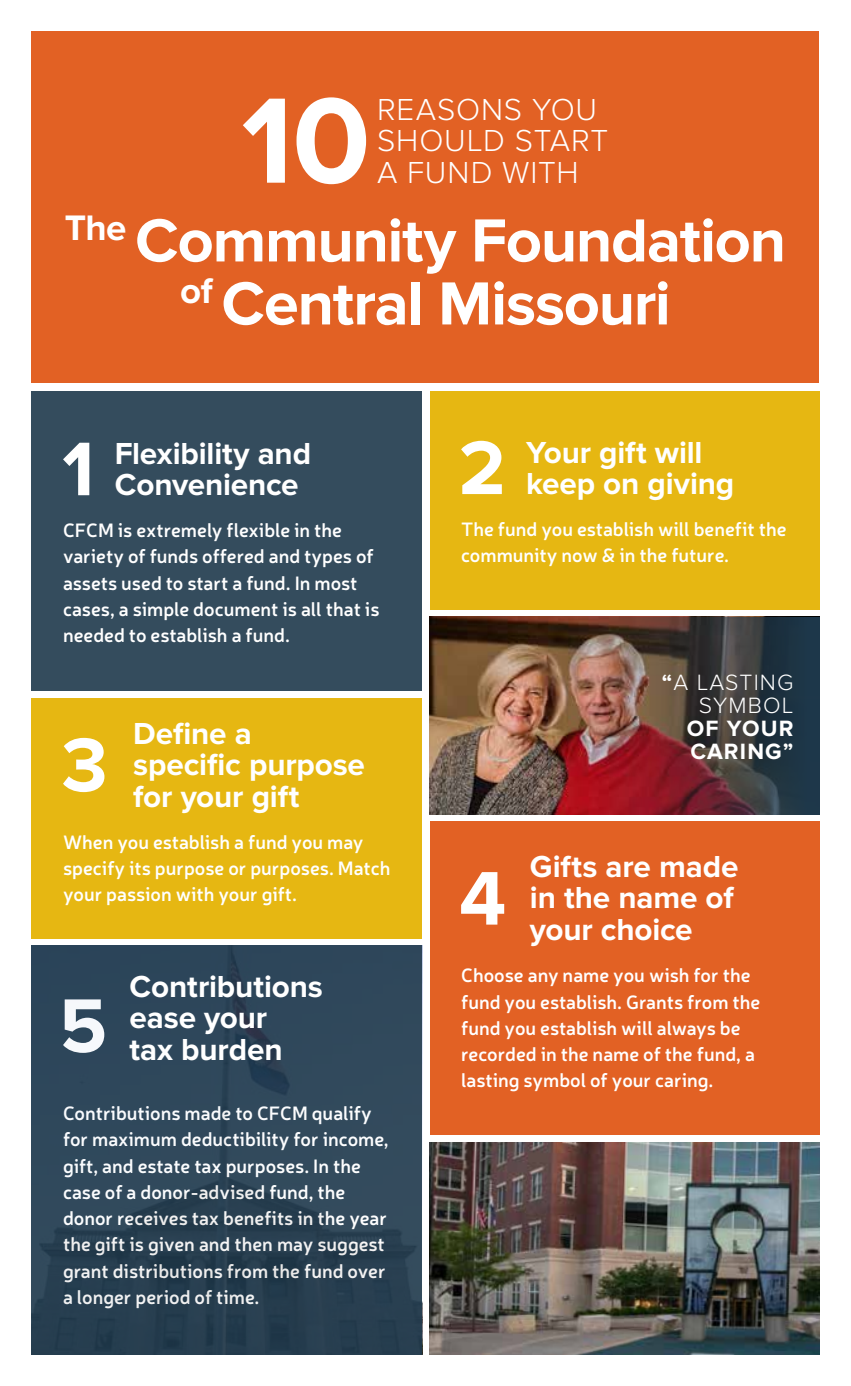
<style>
.page{position:relative;width:851px;height:1386px;background:#fff}
.page>*{position:absolute;margin:0;border:0;box-sizing:border-box;transform-origin:0 0}
.t1{font:700 126px "Proxima Nova";color:#fff}
.t2{font:700 78.75px "Proxima Nova";color:#fff}
.t3{font:700 63px/63px "Proxima Nova";letter-spacing:-.02em;color:#fff;text-align:center}
.t4{font:700 31.5px/31.5px "Proxima Nova";letter-spacing:-.005em;color:#fff}
.t5{font:300 31.5px/31.5px "Proxima Nova";letter-spacing:.025em;color:#fff}
.t6{font:300 22.93px/22.9px "Proxima Nova";letter-spacing:.05em;color:#fff;text-align:right}
.t7{font:700 22.93px/22.9px "Proxima Nova";letter-spacing:.05em;color:#fff}
.t8{font:600 19.25px/26.2px "Neris";color:#fff}
.s1{font-weight:700}
</style>
<div class="page">
<div style="left:429px;top:391px;width:390px;height:218px;background:#e6b712"></div>
<div style="left:429px;top:821px;width:390px;height:314px;background:#e26124"></div>
<img style="left:429px;top:1142px;width:390px;height:212px">
<div style="left:32px;top:391px;width:390px;height:299px;background:#344c5d"></div>
<div style="left:32px;top:698px;width:390px;height:240px;background:#e6b712"></div>
<div style="left:32px;top:945px;width:390px;height:409px;background:linear-gradient(to bottom,#31495e,#283f4f)"></div>
<div style="left:32px;top:32px;width:787px;height:351px;background:#e26124"></div>
<img style="left:429px;top:617px;width:64px;height:197px">
<img style="left:493px;top:617px;width:326px;height:197px">
<h1 class="t1" style="left:241px;top:68px;width:130px">10</h1>
<h3 class="t5" style="left:377px;top:94px;width:233px">REASONS YOU<br>SHOULD START<br>A FUND WITH</h3>
<h3 class="t3" style="left:65px;top:210px;width:722px"><sup>The</sup> Community Foundation <sup>of</sup> Central Missouri</h3>
<h2 class="t2" style="left:62px;top:424px;width:34px">1</h2>
<h3 class="t4" style="left:115px;top:438px;width:198px">Flexibility and<br>Convenience</h3>
<p class="t8" style="left:63px;top:516px;width:318px">CFCM is extremely flexible in the variety of funds offered and types of assets used to start a fund. In most cases, a simple document is all that is needed to establish a fund.</p>
<h2 class="t2" style="left:61px;top:720px;width:48px">3</h2>
<h3 class="t4" style="left:133px;top:718px;width:233px">Define a specific purpose for your gift</h3>
<p class="t8" style="left:63px;top:828px;width:329px">When you establish a fund you may specify its purpose or purposes. Match your passion with your gift.</p>
<h2 class="t2" style="left:59px;top:980px;width:49px">5</h2>
<h3 class="t4" style="left:130px;top:971px;width:195px">Contributions ease your<br>tax burden</h3>
<p class="t8" style="left:63px;top:1099px;width:327px">Contributions made to CFCM qualify for maximum deductibility for income, gift, and estate tax purposes. In the case of a donor-advised fund, the donor receives tax benefits in the year the gift is given and then may suggest grant distributions from the fund over a longer period of time.</p>
<h2 class="t2" style="left:458px;top:422px;width:49px">2</h2>
<h3 class="t4" style="left:526px;top:437px;width:210px">Your gift will keep on giving</h3>
<p class="t8" style="left:461px;top:515px;width:327px">The fund you establish will benefit the community now &amp; in the future.</p>
<p class="t6" style="left:662px;top:671px;width:133px"><span class="s1">“</span>A LASTING<br>SYMBOL</p>
<p class="t7" style="left:687px;top:718px;width:108px">OF YOUR<br>CARING”</p>
<h2 class="t2" style="left:459px;top:853px;width:48px">4</h2>
<h3 class="t4" style="left:530px;top:851px;width:210px">Gifts are made in the name of your choice</h3>
<p class="t8" style="left:461px;top:962px;width:301px">Choose any name you wish for the fund you establish. Grants from the fund you establish will always be recorded in the name of the fund, a lasting symbol of your caring.</p>
</div>
